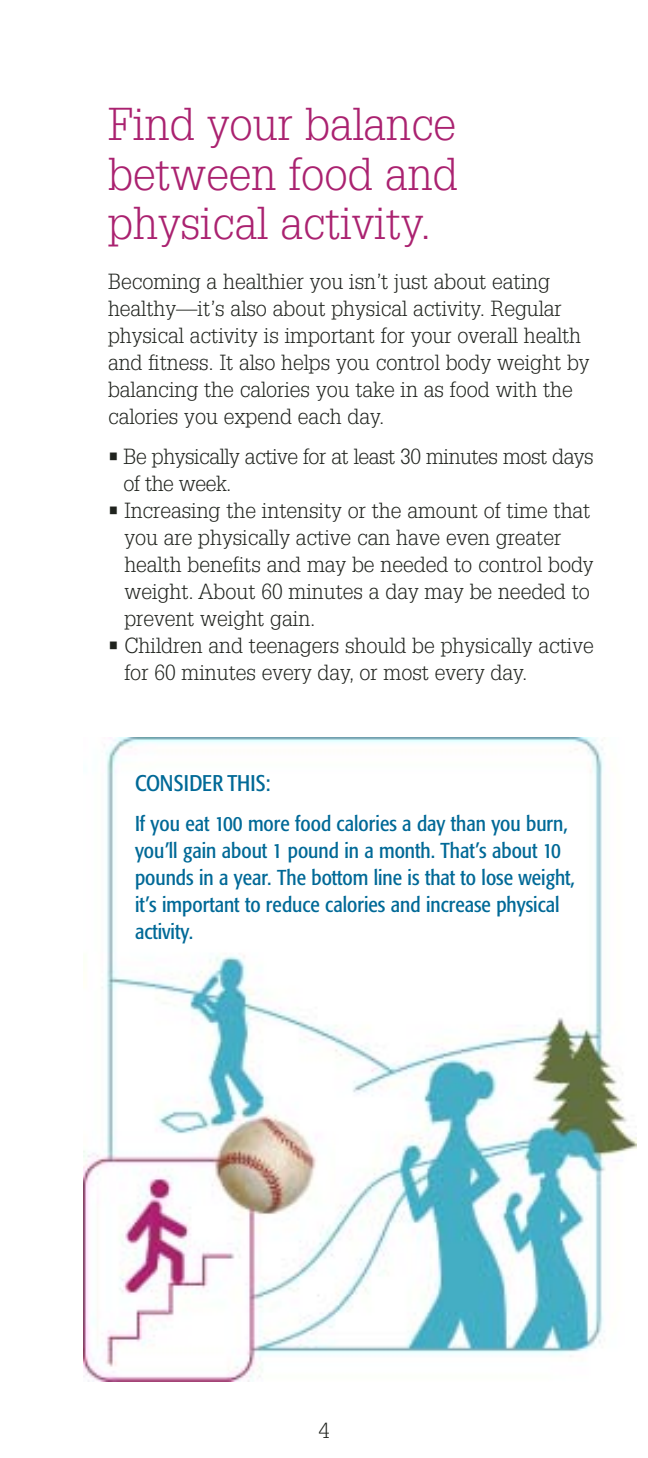
<style>
.page{position:relative;width:648px;height:1458px;background:#fff}
.page>*{position:absolute;margin:0;border:0;box-sizing:border-box;transform-origin:0 0}
.t1{font:300 45px/49.5px "Glypha";color:#aa2270;text-align:justify}
.t2{font:condensed 22.5px "Formata";letter-spacing:.01em;color:#006997}
.t3{font:300 21.38px/27px "Glypha";color:#20231e}
.t4{font:condensed 21.38px "Formata";color:#006997}
.t5{font:300 21.38px/27px "Glypha";letter-spacing:-.02em;color:#20231e}
</style>
<div class="page">
<img style="left:83px;top:737px;width:554px;height:645px">
<h2 class="t1" style="left:108px;top:103px;width:351px">Find your balance between food and physical activity.</h2>
<p class="t3" style="left:108px;top:270px;width:483px">Becoming a healthier you isn’t just about eating healthy—it’s also about physical activity. Regular physical activity is important for your overall health and fitness. It also helps you control body weight by balancing the calories you take in as food with the calories you expend each day.</p>
<p class="t5" style="left:124px;top:445px;width:472px;text-indent:-15px">• Be physically active for at least 30 minutes most days of the week.</p>
<p class="t3" style="left:124px;top:499px;width:471px;text-indent:-16px">• Increasing the intensity or the amount of time that you are physically active can have even greater health benefits and may be needed to control body weight. About 60 minutes a day may be needed to prevent weight gain.</p>
<p class="t3" style="left:124px;top:634px;width:471px;text-indent:-16px">• Children and teenagers should be physically active for 60 minutes every day, or most every day.</p>
<p class="t2" style="left:135px;top:773px;width:137px">CONSIDER THIS:</p>
<p class="t4" style="left:135px;top:815px;width:434px">If you eat 100 more food calories a day than you burn,</p>
<p class="t4" style="left:135px;top:842px;width:427px">you’ll gain about 1 pound in a month. That’s about 10</p>
<p class="t4" style="left:135px;top:869px;width:441px">pounds in a year. The bottom line is that to lose weight,</p>
<p class="t4" style="left:135px;top:896px;width:426px">it’s important to reduce calories and increase physical</p>
<p class="t4" style="left:135px;top:923px;width:60px">activity.</p>
<p class="t3" style="left:319px;top:1418px;width:12px">4</p>
</div>
